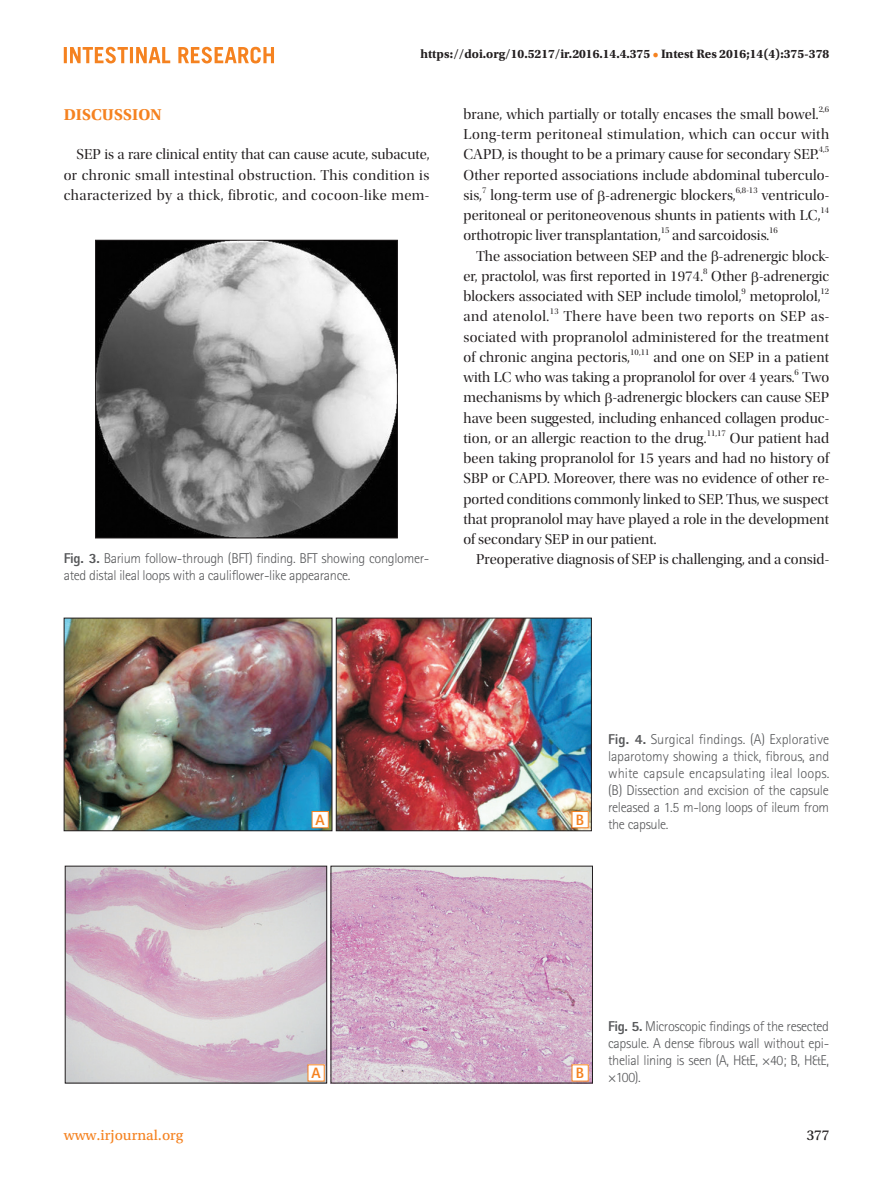
<style>
.page{position:relative;width:893px;height:1191px;background:#fff}
.page>*{position:absolute;margin:0;border:0;box-sizing:border-box;transform-origin:0 0}
.t1{font:700 16.5px "Utopia Std";color:#f58220}
.t2{font:15px/20.2px "Utopia Std Disp";letter-spacing:.005em;color:#231f20}
.t3{font:15px/20.2px "Utopia Std Disp";letter-spacing:.025em;color:#231f20}
.t4{font:15px "Utopia Std Capt";color:#f58220}
.t5{font:15px "Utopia Std Disp";letter-spacing:.035em;color:#231f20}
.t6{font:800 15px "Rotis Sans Serif Std";color:#f58220}
.t7{font:15px "Utopia Std Capt";color:#231f20}
.t8{font:300 14.25px/17.1px "Rotis Sans Serif Std";letter-spacing:-.025em;color:#57585a;text-align:justify}
.t9{font:700 12.75px "Utopia Std";color:#231f20}
.t10{font:8.7px "Utopia Std Disp";letter-spacing:.005em;color:#231f20}
.s1{color:#f58220}
.s2{font-weight:800}
</style>
<div class="page">
<svg style="left:64px;top:47px;width:210px;height:16px"></svg>
<img style="left:97px;top:242px;width:299px;height:294px">
<div style="left:95px;top:240px;width:303px;height:298px;border:1px solid #231f20"></div>
<img style="left:64px;top:617px;width:528px;height:214px">
<div style="left:312px;top:811px;width:16px;height:16px;background:#fff"></div>
<div style="left:312px;top:811px;width:17px;height:17px;border:1px solid #f58220"></div>
<div style="left:572px;top:811px;width:16px;height:16px;background:#fff"></div>
<div style="left:572px;top:811px;width:17px;height:17px;border:1px solid #f58220"></div>
<svg style="left:65px;top:865px;width:528px;height:218px;background:#d2b7c9"></svg>
<div style="left:308px;top:1064px;width:16px;height:17px;background:#fff"></div>
<div style="left:572px;top:1064px;width:16px;height:17px;background:#fff"></div>
<p class="t9" style="left:421px;top:47px;width:410px">https://doi.org/10.5217/ir.2016.14.4.375 <span class="s1">•</span> Intest Res 2016;14(4):375-378</p>
<p class="t1" style="left:64px;top:105px;width:100px">DISCUSSION</p>
<p class="t2" style="left:64px;top:145px;width:367px;text-align:justify;text-indent:13px">SEP is a rare clinical entity that can cause acute, subacute, or chronic small intestinal obstruction. This condition is characterized by a thick, fibrotic, and cocoon-like mem-</p>
<p class="t2" style="left:463px;top:104px;width:356px">brane, which partially or totally encases the small bowel.</p>
<p class="t10" style="left:819px;top:104px;width:12px">2,6</p>
<p class="t3" style="left:463px;top:124px;width:367px">Long-term peritoneal stimulation, which can occur with<br>CAPD, is thought to be a primary cause for secondary SEP.</p>
<p class="t10" style="left:819px;top:145px;width:12px">4,5</p>
<p class="t2" style="left:463px;top:165px;width:367px">Other reported associations include abdominal tuberculo&shy;sis,</p>
<p class="t10" style="left:482px;top:185px;width:6px">7</p>
<p class="t2" style="left:490px;top:185px;width:247px">long-term use of -adrenergic blockers,</p>
<p class="t10" style="left:736px;top:185px;width:24px">6,8-13</p>
<p class="t2" style="left:463px;top:185px;width:367px;text-indent:298px">ventriculo&shy;peritoneal or peritoneovenous shunts in patients with LC,</p>
<p class="t10" style="left:820px;top:205px;width:10px">14</p>
<p class="t2" style="left:463px;top:226px;width:199px">orthotropic liver transplantation,</p>
<p class="t10" style="left:661px;top:226px;width:10px">15</p>
<p class="t2" style="left:672px;top:226px;width:98px">and sarcoidosis.</p>
<p class="t10" style="left:769px;top:226px;width:10px">16</p>
<p class="t2" style="left:463px;top:246px;width:367px;text-indent:13px">The association between SEP and the -adrenergic block&shy;er, practolol, was first reported in 1974.</p>
<p class="t10" style="left:703px;top:266px;width:6px">8</p>
<p class="t2" style="left:463px;top:266px;width:367px;text-indent:248px">Other -adrenergic blockers associated with SEP include timolol,</p>
<p class="t10" style="left:742px;top:286px;width:6px">9</p>
<p class="t2" style="left:750px;top:286px;width:72px">metoprolol,</p>
<p class="t10" style="left:820px;top:286px;width:10px">12</p>
<p class="t5" style="left:463px;top:308px;width:87px">and atenolol.</p>
<p class="t10" style="left:550px;top:307px;width:11px">13</p>
<p class="t2" style="left:463px;top:307px;width:367px;text-align:justify;text-indent:100px">There have been two reports on SEP as&shy;sociated with propranolol administered for the treatment of chronic angina pectoris,</p>
<p class="t10" style="left:630px;top:347px;width:21px">10,11</p>
<p class="t2" style="left:463px;top:347px;width:367px;text-indent:190px">and one on SEP in a patient with LC who was taking a propranolol for over 4 years.</p>
<p class="t10" style="left:794px;top:367px;width:6px">6</p>
<p class="t2" style="left:463px;top:367px;width:367px;text-align:justify;text-indent:339px">Two mechanisms by which -adrenergic blockers can cause SEP have been suggested, including enhanced collagen produc&shy;tion, or an allergic reaction to the drug.</p>
<p class="t10" style="left:707px;top:428px;width:21px">11,17</p>
<p class="t2" style="left:463px;top:428px;width:367px;text-align:justify;text-indent:266px">Our patient had been taking propranolol for 15 years and had no history of SBP or CAPD. Moreover, there was no evidence of other re&shy;ported conditions commonly linked to SEP. Thus, we suspect that propranolol may have played a role in the development of secondary SEP in our patient.</p>
<p class="t8" style="left:64px;top:550px;width:367px"><span class="s2">Fig. 3.</span> Barium follow-through (BFT) finding. BFT showing conglomer-</p>
<p class="t2" style="left:476px;top:550px;width:354px">Preoperative diagnosis of SEP is challenging, and a consid-</p>
<p class="t8" style="left:64px;top:567px;width:288px">ated distal ileal loops with a cauliflower-like appearance.</p>
<p class="t8" style="left:608px;top:730px;width:223px"><span class="s2">Fig. 4.</span> Surgical findings. (A) Explorative laparotomy showing a thick, fibrous, and white capsule encapsulating ileal loops. (B) Dissection and excision of the capsule released a 1.5 m-long loops of ileum from</p>
<p class="t6" style="left:316px;top:810px;width:11px">A</p>
<p class="t8" style="left:608px;top:815px;width:62px">the capsule.</p>
<p class="t6" style="left:576px;top:810px;width:10px">B</p>
<p class="t8" style="left:608px;top:1017px;width:223px"><span class="s2">Fig. 5.</span> Microscopic findings of the resected capsule. A dense fibrous wall without epi&shy;thelial lining is seen (A, H&amp;E, ×40; B, H&amp;E,</p>
<p class="t6" style="left:312px;top:1063px;width:11px">A</p>
<p class="t8" style="left:608px;top:1069px;width:34px">×100).</p>
<p class="t6" style="left:576px;top:1063px;width:10px">B</p>
<p class="t4" style="left:64px;top:1126px;width:121px">www.irjournal.org</p>
<p class="t7" style="left:807px;top:1126px;width:24px">377</p>
</div>
